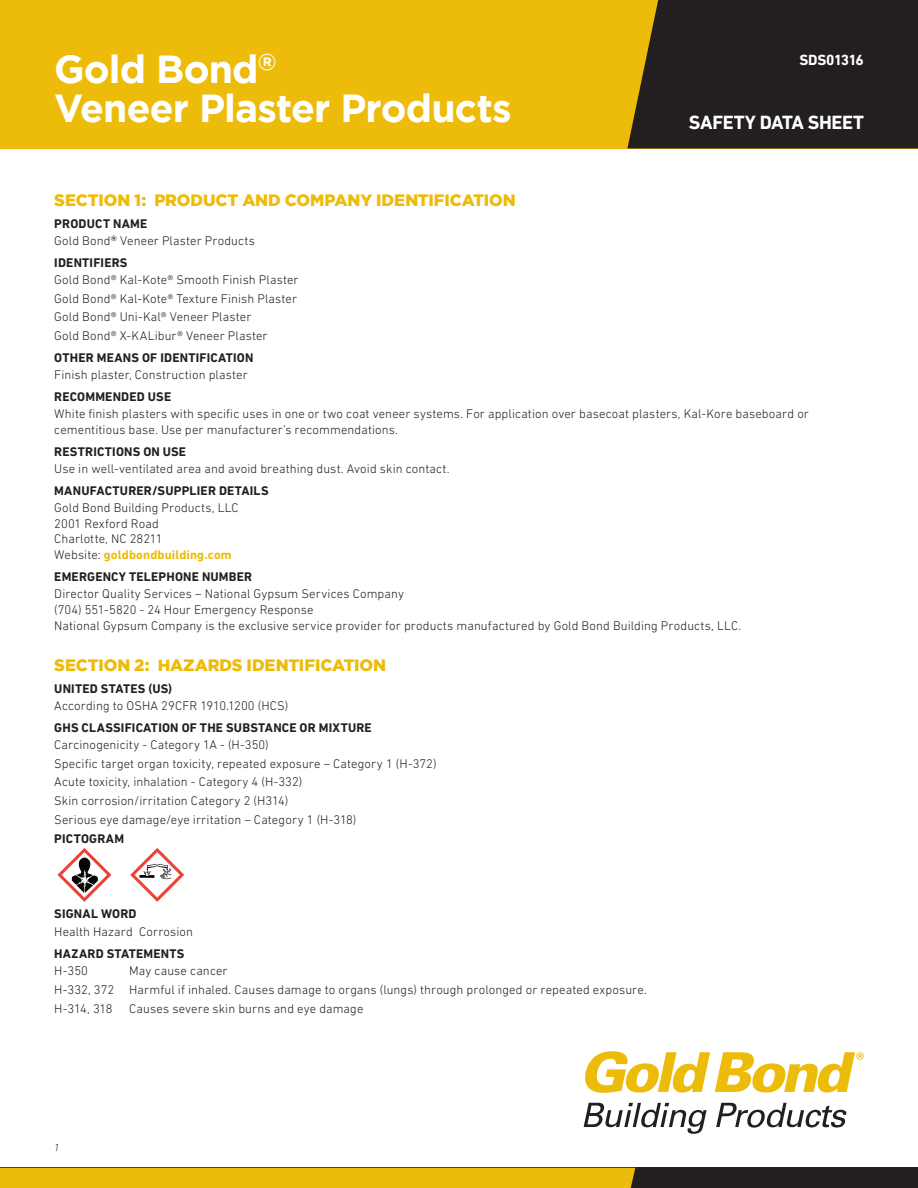
<style>
.page{position:relative;width:918px;height:1188px;background:#fff}
.page>*{position:absolute;margin:0;border:0;box-sizing:border-box;transform-origin:0 0}
.Headline_Large{font:700 39px "Gotham";letter-spacing:-.025em;color:#fff}
.Masthead_Title{font:700 19.5px "DIN Next LT Pro";letter-spacing:-.02em;color:#fff}
.Headline_small{font:900 16.5px "Gotham";letter-spacing:-.005em;color:#edbc0a}
.Masthead_Title-2{font:700 15px "DIN Next LT Pro";letter-spacing:-.05em;color:#fff}
.Regular_Text{font:300 12.75px/15.8px "DIN Next LT Pro";letter-spacing:.01em;color:#231f20}
.subtitle{font:700 12.75px "DIN Next LT Pro";letter-spacing:.015em;color:#231f20}
.Regular_Text-2{font:700 12.75px "DIN Next LT Pro";letter-spacing:.015em;color:#231f20}
.PAGE_NUMBERS{font:italic 300 10.5px "DIN Next LT Pro";color:#231f20}
.s1{font-weight:700;color:#edbc0a}
</style>
<div class="page">
<div style="left:0;top:0;width:918px;height:148px;background:#edbc0a"></div>
<div style="left:627px;top:0;width:291px;height:148px;background:#231f20"></div>
<div style="left:0;top:1168px;width:918px;height:20px;background:#231f20"></div>
<div style="left:0;top:1168px;width:635px;height:20px;background:#edbc0a"></div>
<svg style="left:57px;top:848px;width:54px;height:54px"></svg>
<svg style="left:130px;top:848px;width:54px;height:54px"></svg>
<svg style="left:585px;top:1051px;width:279px;height:42px"></svg>
<svg style="left:584px;top:1103px;width:123px;height:31px"></svg>
<svg style="left:716px;top:1103px;width:130px;height:25px"></svg>
<p class="Headline_Large" style="left:54px;top:47px;width:224px">Gold Bond<sup>‰</sup></p>
<p class="Headline_Large" style="left:54px;top:86px;width:459px">Veneer Plaster Products</p>
<p class="Masthead_Title-2" style="left:800px;top:51px;width:66px">SDS01316</p>
<p class="Masthead_Title" style="left:689px;top:111px;width:177px">SAFETY DATA SHEET</p>
<p class="Headline_small" style="left:54px;top:190px;width:463px">SECTION 1: PRODUCT AND COMPANY IDENTIFICATION</p>
<p class="subtitle" style="left:54px;top:216px;width:95px">PRODUCT NAME</p>
<p class="Regular_Text" style="left:54px;top:233px;width:202px">Gold Bond<sup>‰</sup> Veneer Plaster Products</p>
<p class="subtitle" style="left:54px;top:255px;width:75px">IDENTIFIERS</p>
<p class="Regular_Text" style="left:54px;top:272px;width:246px">Gold Bond® Kal-Kote® Smooth Finish Plaster</p>
<p class="Regular_Text" style="left:54px;top:290px;width:244px">Gold Bond® Kal-Kote® Texture Finish Plaster</p>
<p class="Regular_Text" style="left:54px;top:309px;width:199px">Gold Bond® Uni-Kal® Veneer Plaster</p>
<p class="Regular_Text" style="left:54px;top:328px;width:215px">Gold Bond® X-KALibur® Veneer Plaster</p>
<p class="subtitle" style="left:54px;top:350px;width:201px">OTHER MEANS OF IDENTIFICATION</p>
<p class="Regular_Text" style="left:54px;top:367px;width:195px">Finish plaster, Construction plaster</p>
<p class="subtitle" style="left:54px;top:389px;width:118px">RECOMMENDED USE</p>
<p class="Regular_Text" style="left:54px;top:406px;width:756px">White finish plasters with specific uses in one or two coat veneer systems. For application over basecoat plasters, Kal-Kore baseboard or cementitious base. Use per manufacturer’s recommendations.</p>
<p class="subtitle" style="left:54px;top:444px;width:133px">RESTRICTIONS ON USE</p>
<p class="Regular_Text" style="left:54px;top:461px;width:397px">Use in well-ventilated area and avoid breathing dust. Avoid skin contact.</p>
<p class="subtitle" style="left:54px;top:483px;width:216px">MANUFACTURER/SUPPLIER DETAILS</p>
<p class="Regular_Text" style="left:54px;top:500px;width:186px">Gold Bond Building Products, LLC<br>2001 Rexford Road<br>Charlotte, NC 28211<br>Website: <span class="s1">goldbondbuilding.com</span></p>
<p class="subtitle" style="left:54px;top:569px;width:199px">EMERGENCY TELEPHONE NUMBER</p>
<p class="Regular_Text" style="left:54px;top:586px;width:688px">Director Quality Services – National Gypsum Services Company<br>(704) 551-5820 - 24 Hour Emergency Response<br>National Gypsum Company is the exclusive service provider for products manufactured by Gold Bond Building Products, LLC.</p>
<p class="Headline_small" style="left:54px;top:655px;width:333px">SECTION 2: HAZARDS IDENTIFICATION</p>
<p class="subtitle" style="left:54px;top:681px;width:119px">UNITED STATES (US)</p>
<p class="Regular_Text" style="left:54px;top:698px;width:235px">According to OSHA 29CFR 1910.1200 (HCS)</p>
<p class="subtitle" style="left:54px;top:720px;width:319px">GHS CLASSIFICATION OF THE SUBSTANCE OR MIXTURE</p>
<p class="Regular_Text" style="left:54px;top:737px;width:216px">Carcinogenicity - Category 1A - (H-350)</p>
<p class="Regular_Text" style="left:54px;top:755px;width:384px">Specific target organ toxicity, repeated exposure – Category 1 (H-372)</p>
<p class="Regular_Text" style="left:54px;top:774px;width:250px">Acute toxicity, inhalation - Category 4 (H-332)</p>
<p class="Regular_Text" style="left:54px;top:793px;width:236px">Skin corrosion/irritation Category 2 (H314)</p>
<p class="Regular_Text" style="left:54px;top:812px;width:304px">Serious eye damage/eye irritation – Category 1 (H-318)</p>
<p class="Regular_Text-2" style="left:54px;top:831px;width:71px">PICTOGRAM</p>
<p class="Regular_Text-2" style="left:54px;top:906px;width:84px">SIGNAL WORD</p>
<p class="Regular_Text" style="left:54px;top:924px;width:140px">Health Hazard Corrosion</p>
<p class="subtitle" style="left:54px;top:946px;width:132px">HAZARD STATEMENTS</p>
<p class="Regular_Text" style="left:54px;top:963px;width:35px">H-350</p>
<p class="Regular_Text" style="left:129px;top:963px;width:100px">May cause cancer</p>
<p class="Regular_Text" style="left:54px;top:982px;width:594px">H-332, 372 Harmful if inhaled. Causes damage to organs (lungs) through prolonged or repeated exposure.</p>
<p class="Regular_Text" style="left:54px;top:1001px;width:60px">H-314, 318</p>
<p class="Regular_Text" style="left:129px;top:1001px;width:236px">Causes severe skin burns and eye damage</p>
<p class="PAGE_NUMBERS" style="left:54px;top:1141px;width:7px">1</p>
</div>
